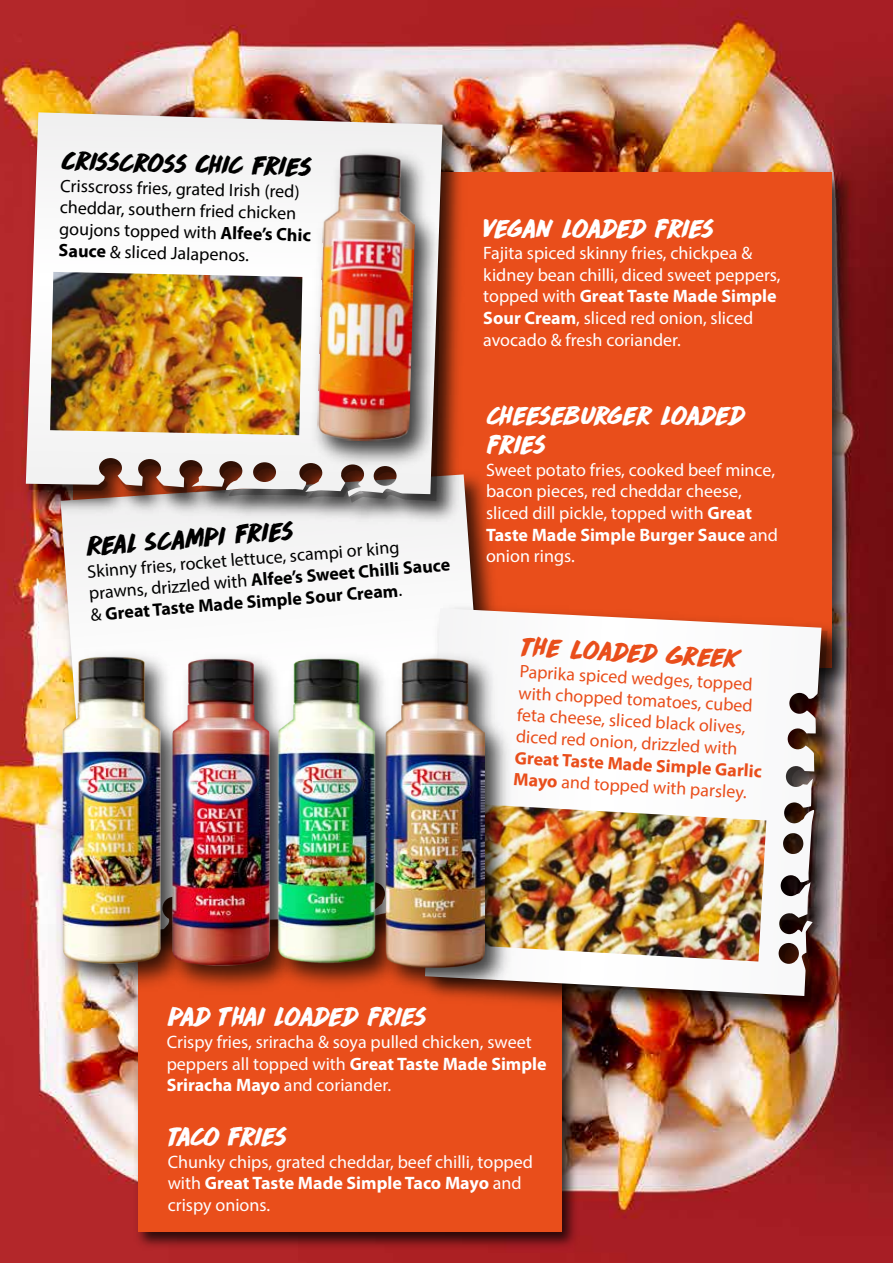
<style>
.page{position:relative;width:893px;height:1263px;background:#fff}
.page>*{position:absolute;margin:0;border:0;box-sizing:border-box;transform-origin:0 0}
.t1{font:24px/28.8px "DK Drop Dead Gorgeous";letter-spacing:-.115em;color:#fff}
.t2{font:24px "DK Drop Dead Gorgeous";color:#000}
.t3{font:24px "DK Drop Dead Gorgeous";letter-spacing:-.105em;color:#fefdfe}
.t4{font:24px "DK Drop Dead Gorgeous";color:#e94e1b}
.t5{font:18px/21.6px "Myriad Pro";color:#fff}
.t6{font:18px/21.6px "Myriad Pro";color:#fefdfe}
.t7{font:18px/21.6px "Myriad Pro";color:#000}
.t8{font:18px/21.6px "Myriad Pro";color:#e94e1b}
.t9{font:700 18px/21.8px "Myriad Pro";color:#e94e1b}
.t10{font:700 18px "Myriad Pro";color:#000}
.s1{font-weight:700}
.s2{font-weight:400}
.s3{font-weight:700;color:#fff}
</style>
<div class="page">
<img style="left:0;top:0;width:893px;height:1263px">
<img style="left:471px;top:161px;width:391px;height:536px">
<div style="left:73px;top:172px;width:759px;height:495px;background:#e94e1b"></div>
<img style="left:131px;top:997px;width:451px;height:256px">
<div style="left:138px;top:806px;width:424px;height:426px;background:#e94e1b"></div>
<img style="left:49px;top:532px;width:11px;height:101px">
<svg style="left:60px;top:476px;width:434px;height:159px"></svg>
<img style="left:15px;top:102px;width:456px;height:430px">
<svg style="left:26px;top:112px;width:416px;height:385px"></svg>
<img style="left:414px;top:597px;width:444px;height:435px">
<img style="left:429px;top:611px;width:398px;height:391px">
<svg style="left:425px;top:608px;width:396px;height:388px"></svg>
<img style="left:305px;top:141px;width:143px;height:332px">
<img style="left:317px;top:153px;width:100px;height:289px">
<img style="left:50px;top:272px;width:252px;height:163px">
<img style="left:518px;top:803px;width:248px;height:158px">
<img style="left:203px;top:635px;width:33px;height:355px">
<img style="left:236px;top:635px;width:181px;height:355px">
<img style="left:20px;top:633px;width:183px;height:357px">
<img style="left:374px;top:645px;width:144px;height:356px">
<img style="left:386px;top:658px;width:98px;height:309px">
<h1 class="t2" style="left:61px;top:146px;width:252px;rotate:1deg">CRISSCROSS CHIC FRIES</h1>
<p class="t7" style="left:60px;top:175px;width:253px;rotate:1deg">Crisscross fries, grated Irish (red) cheddar, southern fried chicken goujons topped with <span class="s1">Alfee’s Chic<br>Sauce</span> &amp; sliced Jalapenos.</p>
<h1 class="t2" style="left:84px;top:532px;width:210px;rotate:-5deg">REAL SCAMPI FRIES</h1>
<p class="t7" style="left:86px;top:561px;width:364px;line-height:22.5px;rotate:-5deg">Skinny fries, rocket lettuce, scampi or king prawns, drizzled with <span class="s1">Alfee’s Sweet Chilli Sauce</span></p>
<p class="t10" style="left:90px;top:606px;width:314px;rotate:-5deg"><span class="s2">&amp;</span> Great Taste Made Simple Sour Cream<span class="s2">.</span></p>
<h1 class="t1" style="left:483px;top:214px;width:232px">VEGAN LOADED FRIES</h1>
<p class="t5" style="left:483px;top:242px;width:299px">Fajita spiced skinny fries, chickpea &amp; kidney bean chilli, diced sweet peppers, topped with <span class="s1">Great Taste Made Simple Sour Cream</span>, sliced red onion, sliced avocado &amp; fresh coriander.</p>
<h1 class="t1" style="left:486px;top:401px;width:261px">CHEESEBURGER LOADED<br>FRIES</h1>
<p class="t5" style="left:486px;top:459px;width:293px">Sweet potato fries, cooked beef mince, bacon pieces, red cheddar cheese, sliced dill pickle, topped with <span class="s1">Great<br>Taste Made Simple Burger Sauce</span> and onion rings.</p>
<h1 class="t4" style="left:522px;top:631px;width:222px;rotate:3deg">THE LOADED GREEK</h1>
<p class="t8" style="left:520px;top:661px;width:236px;rotate:3deg">Paprika spiced wedges, topped with chopped tomatoes, cubed feta cheese, sliced black olives, diced red onion, drizzled with</p>
<p class="t9" style="left:515px;top:747px;width:249px;rotate:3deg">Great Taste Made Simple Garlic<br>Mayo <span class="s2">and topped with parsley.</span></p>
<h1 class="t3" style="left:167px;top:1001px;width:261px">PAD THAI LOADED FRIES</h1>
<p class="t6" style="left:167px;top:1031px;width:381px">Crispy fries, sriracha &amp; soya pulled chicken, sweet peppers all topped with <span class="s3">Great Taste Made Simple<br>Sriracha Mayo</span> and coriander.</p>
<h1 class="t3" style="left:168px;top:1121px;width:121px">TACO FRIES</h1>
<p class="t6" style="left:168px;top:1150px;width:367px">Chunky chips, grated cheddar, beef chilli, topped with <span class="s3">Great Taste Made Simple Taco Mayo</span> and crispy onions.</p>
</div>
